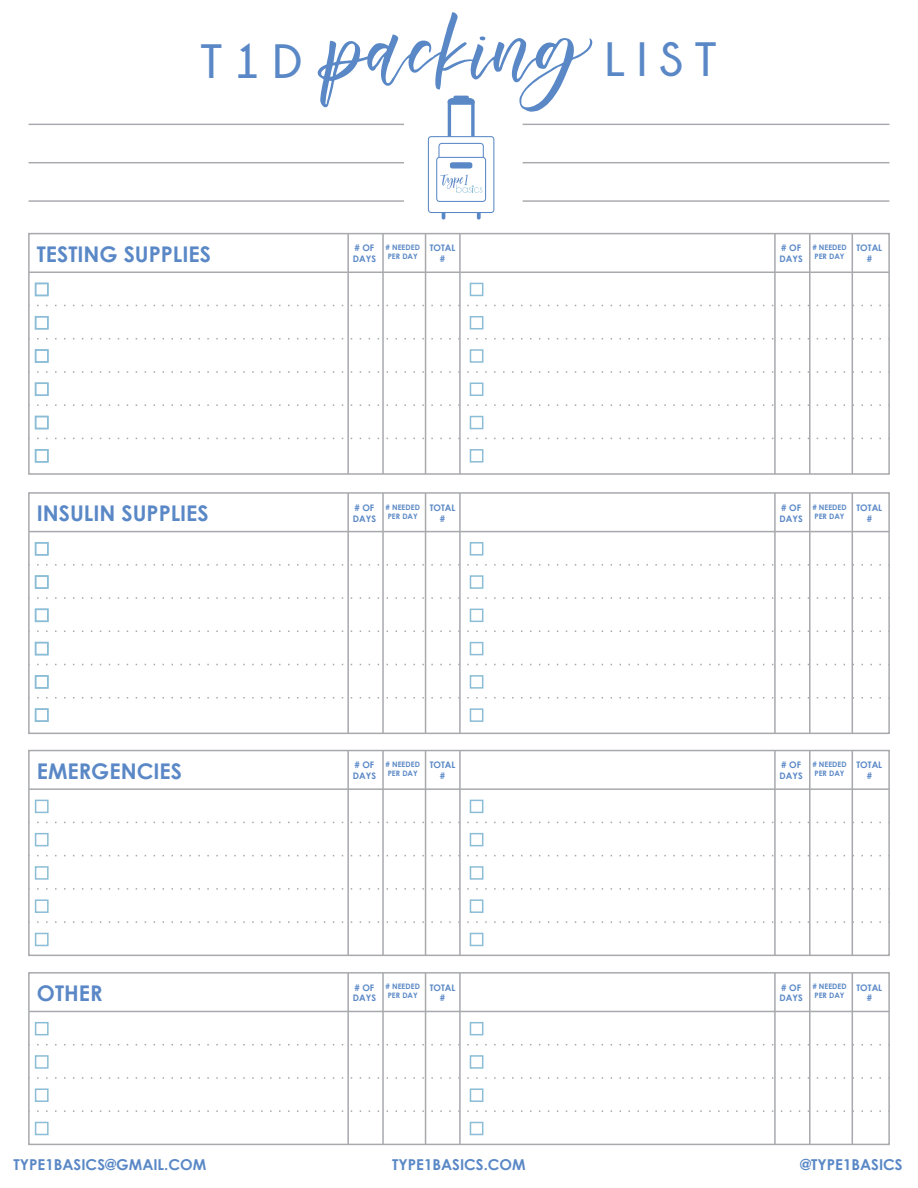
<style>
.page{position:relative;width:918px;height:1188px;background:#fff}
.page>*{position:absolute;margin:0;border:0;box-sizing:border-box;transform-origin:0 0}
.t1{font:700 48px "Champagne&Limousines";color:#5a88c6}
.t2{font:700 21.6px "Century Gothic";color:#5a88c6}
.t3{font:700 15px "Century Gothic";color:#5a88c6}
.t4{font:700 9px/10.8px "Century Gothic";color:#5a88c6}
.t5{font:700 7.5px/9px "Century Gothic";color:#5a88c6}
</style>
<div class="page">
<div style="left:28px;top:233px;width:862px;height:242px;border:2px solid #a8a9ad"></div>
<svg style="left:37px;top:305px;width:852px;height:1px"></svg>
<svg style="left:37px;top:338px;width:852px;height:1px"></svg>
<svg style="left:37px;top:371px;width:852px;height:2px"></svg>
<svg style="left:37px;top:404px;width:852px;height:2px"></svg>
<svg style="left:37px;top:438px;width:852px;height:1px"></svg>
<div style="left:35px;top:283px;width:14px;height:13px;border:2px solid #8bbdd6"></div>
<div style="left:35px;top:316px;width:14px;height:13px;border:2px solid #8bbdd6"></div>
<div style="left:35px;top:349px;width:14px;height:14px;border:2px solid #8bbdd6"></div>
<div style="left:35px;top:383px;width:14px;height:13px;border:2px solid #8bbdd6"></div>
<div style="left:35px;top:416px;width:14px;height:13px;border:2px solid #8bbdd6"></div>
<div style="left:35px;top:449px;width:14px;height:14px;border:2px solid #8bbdd6"></div>
<div style="left:470px;top:283px;width:13px;height:13px;border:2px solid #8bbdd6"></div>
<div style="left:470px;top:316px;width:13px;height:13px;border:2px solid #8bbdd6"></div>
<div style="left:470px;top:349px;width:13px;height:14px;border:2px solid #8bbdd6"></div>
<div style="left:470px;top:383px;width:13px;height:13px;border:2px solid #8bbdd6"></div>
<div style="left:470px;top:416px;width:13px;height:13px;border:2px solid #8bbdd6"></div>
<div style="left:470px;top:449px;width:13px;height:14px;border:2px solid #8bbdd6"></div>
<hr style="left:29px;top:272px;width:860px;height:1px;background:#a8a9ad">
<hr style="left:459px;top:234px;width:2px;height:240px;background:#a8a9ad">
<hr style="left:425px;top:234px;width:1px;height:240px;background:#a8a9ad">
<hr style="left:382px;top:234px;width:2px;height:240px;background:#a8a9ad">
<hr style="left:347px;top:234px;width:2px;height:240px;background:#a8a9ad">
<hr style="left:852px;top:234px;width:1px;height:240px;background:#a8a9ad">
<hr style="left:809px;top:234px;width:2px;height:240px;background:#a8a9ad">
<hr style="left:774px;top:234px;width:2px;height:240px;background:#a8a9ad">
<div style="left:28px;top:492px;width:862px;height:242px;border:2px solid #a8a9ad"></div>
<svg style="left:37px;top:564px;width:852px;height:2px"></svg>
<svg style="left:37px;top:597px;width:852px;height:2px"></svg>
<svg style="left:37px;top:631px;width:852px;height:1px"></svg>
<svg style="left:37px;top:664px;width:852px;height:1px"></svg>
<svg style="left:37px;top:697px;width:852px;height:2px"></svg>
<div style="left:35px;top:542px;width:14px;height:14px;border:2px solid #8bbdd6"></div>
<div style="left:35px;top:575px;width:14px;height:14px;border:2px solid #8bbdd6"></div>
<div style="left:35px;top:609px;width:14px;height:13px;border:2px solid #8bbdd6"></div>
<div style="left:35px;top:642px;width:14px;height:13px;border:2px solid #8bbdd6"></div>
<div style="left:35px;top:675px;width:14px;height:14px;border:2px solid #8bbdd6"></div>
<div style="left:35px;top:708px;width:14px;height:14px;border:2px solid #8bbdd6"></div>
<div style="left:470px;top:542px;width:13px;height:14px;border:2px solid #8bbdd6"></div>
<div style="left:470px;top:575px;width:13px;height:14px;border:2px solid #8bbdd6"></div>
<div style="left:470px;top:609px;width:13px;height:13px;border:2px solid #8bbdd6"></div>
<div style="left:470px;top:642px;width:13px;height:13px;border:2px solid #8bbdd6"></div>
<div style="left:470px;top:675px;width:13px;height:14px;border:2px solid #8bbdd6"></div>
<div style="left:470px;top:708px;width:13px;height:14px;border:2px solid #8bbdd6"></div>
<hr style="left:29px;top:531px;width:860px;height:1px;background:#a8a9ad">
<hr style="left:459px;top:493px;width:2px;height:240px;background:#a8a9ad">
<hr style="left:425px;top:493px;width:1px;height:240px;background:#a8a9ad">
<hr style="left:382px;top:493px;width:2px;height:240px;background:#a8a9ad">
<hr style="left:347px;top:493px;width:2px;height:240px;background:#a8a9ad">
<hr style="left:852px;top:493px;width:1px;height:240px;background:#a8a9ad">
<hr style="left:809px;top:493px;width:2px;height:240px;background:#a8a9ad">
<hr style="left:774px;top:493px;width:2px;height:240px;background:#a8a9ad">
<div style="left:28px;top:750px;width:862px;height:206px;border:2px solid #a8a9ad"></div>
<svg style="left:37px;top:822px;width:852px;height:1px"></svg>
<svg style="left:37px;top:855px;width:852px;height:1px"></svg>
<svg style="left:37px;top:888px;width:852px;height:2px"></svg>
<svg style="left:37px;top:921px;width:852px;height:2px"></svg>
<div style="left:35px;top:800px;width:14px;height:13px;border:2px solid #8bbdd6"></div>
<div style="left:35px;top:833px;width:14px;height:13px;border:2px solid #8bbdd6"></div>
<div style="left:35px;top:866px;width:14px;height:14px;border:2px solid #8bbdd6"></div>
<div style="left:35px;top:899px;width:14px;height:14px;border:2px solid #8bbdd6"></div>
<div style="left:35px;top:933px;width:14px;height:13px;border:2px solid #8bbdd6"></div>
<div style="left:470px;top:800px;width:13px;height:13px;border:2px solid #8bbdd6"></div>
<div style="left:470px;top:833px;width:13px;height:13px;border:2px solid #8bbdd6"></div>
<div style="left:470px;top:866px;width:13px;height:14px;border:2px solid #8bbdd6"></div>
<div style="left:470px;top:899px;width:13px;height:14px;border:2px solid #8bbdd6"></div>
<div style="left:470px;top:933px;width:13px;height:13px;border:2px solid #8bbdd6"></div>
<hr style="left:29px;top:788px;width:860px;height:2px;background:#a8a9ad">
<hr style="left:459px;top:751px;width:2px;height:204px;background:#a8a9ad">
<hr style="left:425px;top:751px;width:1px;height:204px;background:#a8a9ad">
<hr style="left:382px;top:751px;width:2px;height:204px;background:#a8a9ad">
<hr style="left:347px;top:751px;width:2px;height:204px;background:#a8a9ad">
<hr style="left:852px;top:751px;width:1px;height:204px;background:#a8a9ad">
<hr style="left:809px;top:751px;width:2px;height:204px;background:#a8a9ad">
<hr style="left:774px;top:751px;width:2px;height:204px;background:#a8a9ad">
<div style="left:28px;top:972px;width:862px;height:173px;border:2px solid #a8a9ad"></div>
<svg style="left:37px;top:1044px;width:852px;height:1px"></svg>
<svg style="left:37px;top:1077px;width:852px;height:2px"></svg>
<svg style="left:37px;top:1110px;width:852px;height:2px"></svg>
<div style="left:35px;top:1022px;width:14px;height:13px;border:2px solid #8bbdd6"></div>
<div style="left:35px;top:1055px;width:14px;height:14px;border:2px solid #8bbdd6"></div>
<div style="left:35px;top:1088px;width:14px;height:14px;border:2px solid #8bbdd6"></div>
<div style="left:35px;top:1122px;width:14px;height:13px;border:2px solid #8bbdd6"></div>
<div style="left:470px;top:1022px;width:13px;height:13px;border:2px solid #8bbdd6"></div>
<div style="left:470px;top:1055px;width:13px;height:14px;border:2px solid #8bbdd6"></div>
<div style="left:470px;top:1088px;width:13px;height:14px;border:2px solid #8bbdd6"></div>
<div style="left:470px;top:1122px;width:13px;height:13px;border:2px solid #8bbdd6"></div>
<hr style="left:29px;top:1011px;width:860px;height:1px;background:#a8a9ad">
<hr style="left:459px;top:973px;width:2px;height:171px;background:#a8a9ad">
<hr style="left:425px;top:973px;width:1px;height:171px;background:#a8a9ad">
<hr style="left:382px;top:973px;width:2px;height:171px;background:#a8a9ad">
<hr style="left:347px;top:973px;width:2px;height:171px;background:#a8a9ad">
<hr style="left:852px;top:973px;width:1px;height:171px;background:#a8a9ad">
<hr style="left:809px;top:973px;width:2px;height:171px;background:#a8a9ad">
<hr style="left:774px;top:973px;width:2px;height:171px;background:#a8a9ad">
<hr style="left:523px;top:124px;width:366px;height:1px;background:#a8a9ad">
<hr style="left:523px;top:162px;width:366px;height:1px;background:#a8a9ad">
<hr style="left:523px;top:200px;width:366px;height:2px;background:#a8a9ad">
<hr style="left:29px;top:124px;width:375px;height:1px;background:#a8a9ad">
<hr style="left:29px;top:162px;width:375px;height:1px;background:#a8a9ad">
<hr style="left:29px;top:200px;width:375px;height:2px;background:#a8a9ad">
<svg style="left:442px;top:213px;width:3px;height:7px"></svg>
<svg style="left:477px;top:213px;width:4px;height:7px"></svg>
<div style="left:448px;top:98px;width:27px;height:46px;border:3px solid #5a88c6;border-radius:3px"></div>
<div style="left:428px;top:137px;width:66px;height:76px;background:#fff;border-radius:3px"></div>
<div style="left:428px;top:136px;width:66px;height:77px;border:1px solid #5a88c6;border-radius:3px"></div>
<div style="left:438px;top:143px;width:46px;height:20px;border:1px solid #5a88c6;border-radius:3px"></div>
<div style="left:437px;top:157px;width:49px;height:44px;background:#fff;border-radius:3px"></div>
<div style="left:436px;top:157px;width:50px;height:45px;border:1px solid #5a88c6;border-radius:3px"></div>
<svg style="left:450px;top:162px;width:22px;height:7px"></svg>
<svg style="left:440px;top:175px;width:42px;height:18px"></svg>
<svg style="left:317px;top:12px;width:276px;height:100px"></svg>
<h1 class="t1" style="left:200px;top:35px;width:103px">T 1 D</h1>
<h1 class="t1" style="left:605px;top:32px;width:113px">L I S T</h1>
<h2 class="t2" style="left:37px;top:238px;width:176px">TESTING SUPPLIES</h2>
<p class="t4" style="left:353px;top:242px;width:25px"># OF<br>DAYS</p>
<p class="t5" style="left:386px;top:243px;width:36px"># NEEDED<br>PER DAY</p>
<p class="t4" style="left:430px;top:242px;width:27px;text-align:center">TOTAL #</p>
<p class="t4" style="left:780px;top:242px;width:25px"># OF<br>DAYS</p>
<p class="t5" style="left:812px;top:243px;width:36px"># NEEDED<br>PER DAY</p>
<p class="t4" style="left:857px;top:242px;width:27px;text-align:center">TOTAL #</p>
<h2 class="t2" style="left:37px;top:497px;width:173px">INSULIN SUPPLIES</h2>
<p class="t4" style="left:353px;top:502px;width:25px"># OF<br>DAYS</p>
<p class="t5" style="left:386px;top:502px;width:36px"># NEEDED<br>PER DAY</p>
<p class="t4" style="left:430px;top:502px;width:27px;text-align:center">TOTAL #</p>
<p class="t4" style="left:780px;top:502px;width:25px"># OF<br>DAYS</p>
<p class="t5" style="left:812px;top:502px;width:36px"># NEEDED<br>PER DAY</p>
<p class="t4" style="left:857px;top:502px;width:27px;text-align:center">TOTAL #</p>
<h2 class="t2" style="left:37px;top:754px;width:147px">EMERGENCIES</h2>
<p class="t4" style="left:353px;top:759px;width:25px"># OF<br>DAYS</p>
<p class="t5" style="left:386px;top:760px;width:36px"># NEEDED<br>PER DAY</p>
<p class="t4" style="left:430px;top:759px;width:27px;text-align:center">TOTAL #</p>
<p class="t4" style="left:780px;top:759px;width:25px"># OF<br>DAYS</p>
<p class="t5" style="left:812px;top:760px;width:36px"># NEEDED<br>PER DAY</p>
<p class="t4" style="left:857px;top:759px;width:27px;text-align:center">TOTAL #</p>
<h2 class="t2" style="left:37px;top:977px;width:67px">OTHER</h2>
<p class="t4" style="left:353px;top:982px;width:25px"># OF<br>DAYS</p>
<p class="t5" style="left:386px;top:982px;width:36px"># NEEDED<br>PER DAY</p>
<p class="t4" style="left:430px;top:982px;width:27px;text-align:center">TOTAL #</p>
<p class="t4" style="left:780px;top:982px;width:25px"># OF<br>DAYS</p>
<p class="t5" style="left:812px;top:982px;width:36px"># NEEDED<br>PER DAY</p>
<p class="t4" style="left:857px;top:982px;width:27px;text-align:center">TOTAL #</p>
<h3 class="t3" style="left:14px;top:1153px;width:194px">TYPE1BASICS@GMAIL.COM</h3>
<h3 class="t3" style="left:392px;top:1153px;width:135px">TYPE1BASICS.COM</h3>
<h3 class="t3" style="left:800px;top:1153px;width:104px">@TYPE1BASICS</h3>
</div>
